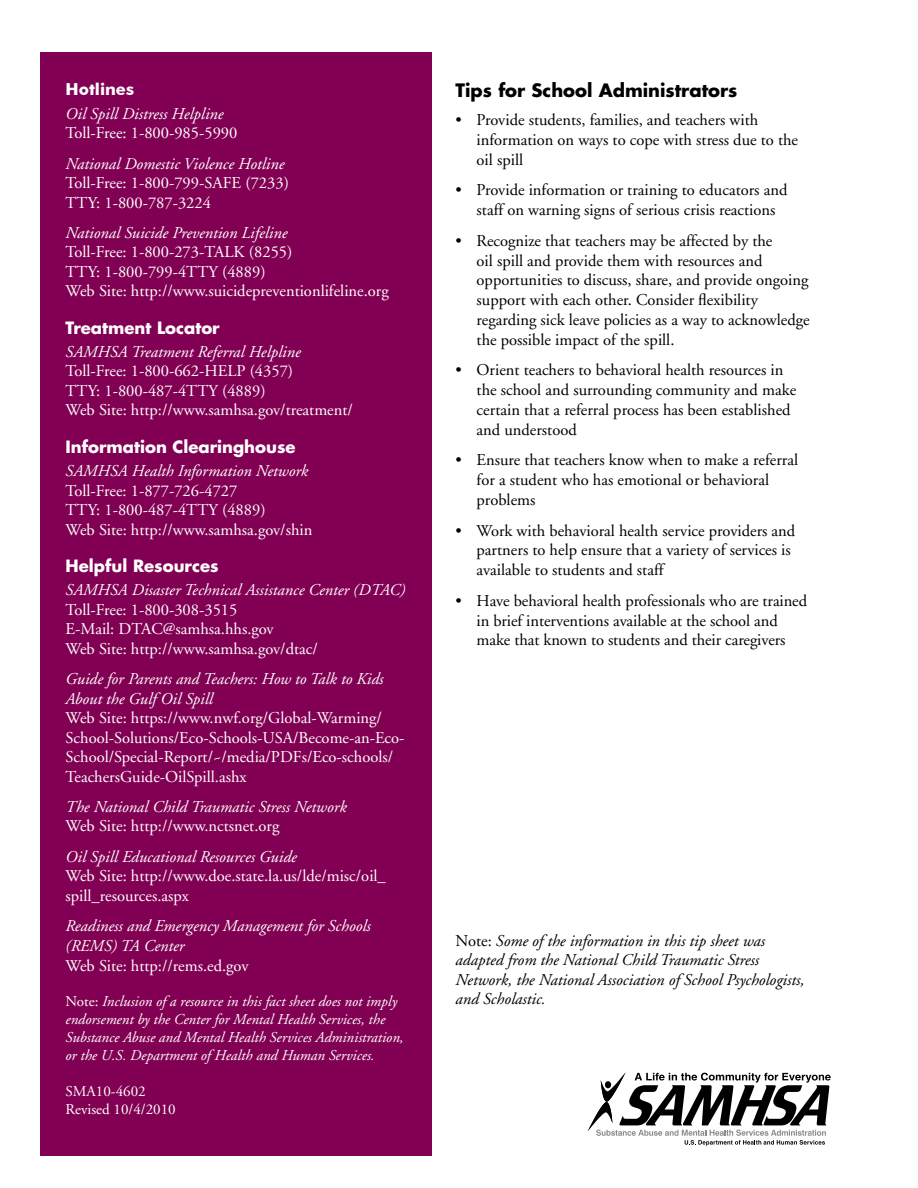
<style>
.page{position:relative;width:918px;height:1188px;background:#fff}
.page>*{position:absolute;margin:0;border:0;box-sizing:border-box;transform-origin:0 0}
.Heading_1{font:700 18px "Futura";color:#000}
.Sidebar_Body_Text{font:16.5px/19.5px "Adobe Garamond";color:#fff}
.Bullet{font:16.5px/19.8px "Adobe Garamond";color:#000}
.Body_Text{font:italic 16.5px/19.5px "Adobe Garamond";color:#000}
.Sidebar_Body_Text-2{font:italic 16.5px/19.5px "Adobe Garamond";color:#fff}
.Body_Text-2{font:italic 16.5px/19.8px "Adobe Garamond";color:#fff}
.Sidebar_Heading_1{font:700 16.5px "Futura";color:#fff}
.Sidebar_Heading_1-2{font:700 16.5px "Futura BT";color:#fff}
.t1{font:italic 15px/18px "Adobe Garamond";color:#fff}
.t2{font:15px/18px "Adobe Garamond";color:#fff}
.s1{font-style:normal}
.s2{font-style:italic}
</style>
<div class="page">
<div style="left:40px;top:52px;width:392px;height:1103px;background:#820053"></div>
<svg style="left:588px;top:1072px;width:243px;height:74px"></svg>
<h1 class="Sidebar_Heading_1-2" style="left:66px;top:80px;width:70px">Hotlines</h1>
<p class="Sidebar_Body_Text-2" style="left:66px;top:104px;width:173px">Oil Spill Distress Helpline<br><span class="s1">Toll-Free: 1-800-985-5990</span></p>
<p class="Sidebar_Body_Text" style="left:66px;top:154px;width:225px"><span class="s2">National Domestic Violence Hotline<br></span>Toll-Free: 1-800-799-SAFE (7233)<br>TTY: 1-800-787-3224</p>
<p class="Sidebar_Body_Text" style="left:66px;top:223px;width:325px"><span class="s2">National Suicide Prevention Lifeline<br></span>Toll-Free: 1-800-273-TALK (8255)<br>TTY: 1-800-799-4TTY (4889)<br>Web Site: http://www.suicidepreventionlifeline.org</p>
<h1 class="Sidebar_Heading_1" style="left:66px;top:317px;width:156px">Treatment Locator</h1>
<p class="Sidebar_Body_Text" style="left:66px;top:342px;width:289px"><span class="s2">SAMHSA Treatment Referral Helpline </span>Toll-Free: 1-800-662-HELP (4357)<br>TTY: 1-800-487-4TTY (4889)<br>Web Site: http://www.samhsa.gov/treatment/</p>
<h1 class="Sidebar_Heading_1" style="left:66px;top:436px;width:231px">Information Clearinghouse</h1>
<p class="Sidebar_Body_Text" style="left:66px;top:462px;width:248px"><span class="s2">SAMHSA Health Information Network </span>Toll-Free: 1-877-726-4727<br>TTY: 1-800-487-4TTY (4889)<br>Web Site: http://www.samhsa.gov/shin</p>
<h1 class="Sidebar_Heading_1" style="left:66px;top:555px;width:154px">Helpful Resources</h1>
<p class="Sidebar_Body_Text" style="left:66px;top:581px;width:341px"><span class="s2">SAMHSA Disaster Technical Assistance Center (DTAC)<br></span>Toll-Free: 1-800-308-3515<br>E-Mail: DTAC@samhsa.hhs.gov<br>Web Site: http://www.samhsa.gov/dtac/</p>
<p class="Sidebar_Body_Text" style="left:66px;top:669px;width:340px"><span class="s2">Guide for Parents and Teachers: How to Talk to Kids About the Gulf Oil Spill<br></span>Web Site: https://www.nwf.org/Global-Warming/ School-Solutions/Eco-Schools-USA/Become-an-Eco-School/Special-Report/~/media/PDFs/Eco-schools/ TeachersGuide-OilSpill.ashx</p>
<p class="Sidebar_Body_Text-2" style="left:66px;top:797px;width:283px">The National Child Traumatic Stress Network<br><span class="s1">Web Site: http://www.nctsnet.org</span></p>
<p class="Sidebar_Body_Text" style="left:66px;top:847px;width:322px"><span class="s2">Oil Spill Educational Resources Guide<br></span>Web Site: http://www.doe.state.la.us/lde/misc/oil_ spill_resources.aspx</p>
<p class="Body_Text-2" style="left:66px;top:917px;width:307px">Readiness and Emergency Management for Schools (REMS) TA Center<br><span class="s1">Web Site: http://rems.ed.gov</span></p>
<p class="t1" style="left:66px;top:993px;width:340px"><span class="s1">Note:</span> Inclusion of a resource in this fact sheet does not imply endorsement by the Center for Mental Health Services, the Substance Abuse and Mental Health Services Administration, or the U.S. Department of Health and Human Services.</p>
<p class="t2" style="left:66px;top:1083px;width:112px">SMA10-4602<br>Revised 10/4/2010</p>
<h1 class="Heading_1" style="left:456px;top:79px;width:283px">Tips for School Administrators</h1>
<p class="Bullet" style="left:477px;top:110px;width:323px;text-indent:-21px">• Provide students, families, and teachers with information on ways to cope with stress due to the oil spill</p>
<p class="Bullet" style="left:456px;top:181px;width:333px;text-align:center">• Provide information or training to educators and staff on warning signs of serious crisis reactions</p>
<p class="Bullet" style="left:477px;top:231px;width:335px;text-indent:-21px">• Recognize that teachers may be affected by the<br>oil spill and provide them with resources and opportunities to discuss, share, and provide ongoing support with each other. Consider flexibility regarding sick leave policies as a way to acknowledge the possible impact of the spill.</p>
<p class="Bullet" style="left:477px;top:361px;width:321px;text-indent:-21px">• Orient teachers to behavioral health resources in the school and surrounding community and make certain that a referral process has been established and understood</p>
<p class="Bullet" style="left:477px;top:451px;width:323px;text-indent:-21px">• Ensure that teachers know when to make a referral for a student who has emotional or behavioral problems</p>
<p class="Bullet" style="left:477px;top:521px;width:320px;text-indent:-21px">• Work with behavioral health service providers and partners to help ensure that a variety of services is available to students and staff</p>
<p class="Bullet" style="left:456px;top:591px;width:353px;text-align:center">• Have behavioral health professionals who are trained in brief interventions available at the school and<br>make that known to students and their caregivers</p>
<p class="Body_Text" style="left:456px;top:931px;width:351px"><span class="s1">Note:</span> Some of the information in this tip sheet was adapted from the National Child Traumatic Stress Network, the National Association of School Psychologists, and Scholastic.</p>
</div>
